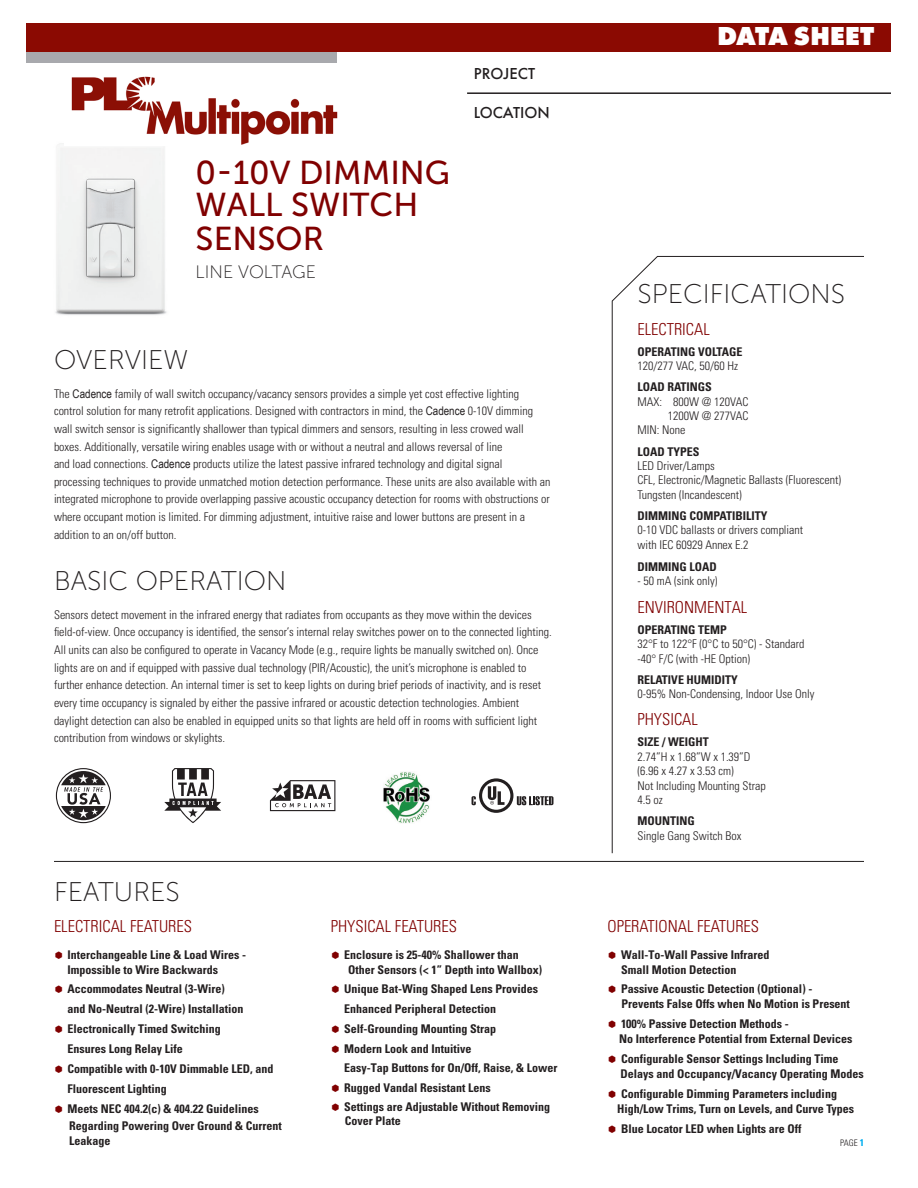
<style>
.page{position:relative;width:918px;height:1188px;background:#fff}
.page>*{position:absolute;margin:0;border:0;box-sizing:border-box;transform-origin:0 0}
.Item_-_Short{font:33px/33.2px "Museo Sans 500";color:#800000}
.Overview_Body_Text{font:27px "Museo Sans 100";color:#231f20}
.Spec_-_Description{font:27px "Museo Sans 100";color:#231f20}
.t1{font:800 27px "Futura PT";letter-spacing:-.01em;color:#fff}
.Item_-_Short-2{font:18px "Museo Sans 100";letter-spacing:-.005em;color:#231f20}
.Spec_-_Description-2{font:300 condensed 16.5px "Univers LT Std";color:#800000}
.t2{font:500 16.5px "Futura PT";color:#231f20}
.Overview_Body_Text-2{font:300 condensed 12px/17.7px "Univers LT Std";color:#231f20}
.Spec_-_Description-3{font:700 condensed 12px/19.8px "Univers LT Std";color:#231f20}
.Spec_-_Description-4{font:300 condensed 12px/14.4px "Univers LT Std";color:#231f20}
.t3{font:300 condensed 9px "Univers LT Std";color:#231f20}
.s1{font-family:"Arial Narrow";font-weight:400;font-stretch:normal}
.s2{font-weight:700}
.s3{font-weight:700;font-size:9.75px;color:#00aeef}
</style>
<div class="page">
<hr style="left:54px;top:861px;width:810px;height:1px;background:#231f20">
<svg style="left:56px;top:768px;width:55px;height:55px"></svg>
<svg style="left:472px;top:778px;width:81px;height:35px"></svg>
<img style="left:383px;top:772px;width:47px;height:51px">
<svg style="left:164px;top:768px;width:57px;height:55px"></svg>
<svg style="left:270px;top:780px;width:65px;height:31px"></svg>
<svg style="left:611px;top:256px;width:253px;height:598px"></svg>
<img style="left:55px;top:143px;width:112px;height:172px">
<hr style="left:467px;top:92px;width:424px;height:2px;background:#231f20">
<img style="left:64px;top:76px;width:274px;height:69px">
<div style="left:27px;top:46px;width:310px;height:16px;background:#a8a9ad"></div>
<div style="left:27px;top:23px;width:864px;height:29px;background:#8b0a02"></div>
<p class="Item_-_Short" style="left:196px;top:156px;width:256px">0-10V DIMMING<br>WALL SWITCH<br>SENSOR</p>
<p class="Item_-_Short-2" style="left:196px;top:263px;width:122px">LINE VOLTAGE</p>
<h3 class="t2" style="left:474px;top:64px;width:63px">PROJECT</h3>
<h3 class="t2" style="left:474px;top:103px;width:77px">LOCATION</h3>
<p class="Overview_Body_Text" style="left:54px;top:346px;width:136px">OVERVIEW</p>
<p class="Overview_Body_Text-2" style="left:54px;top:385px;width:498px">The <span class="s1">Cadence</span> family of wall switch occupancy/vacancy sensors provides a simple yet cost effective lighting control solution for many retrofit applications. Designed with contractors in mind, the <span class="s1">Cadence</span> 0-10V dimming wall switch sensor is significantly shallower than typical dimmers and sensors, resulting in less crowed wall boxes. Additionally, versatile wiring enables usage with or without a neutral and allows reversal of line<br>and load connections. <span class="s1">Cadence</span> products utilize the latest passive infrared technology and digital signal processing techniques to provide unmatched motion detection performance. These units are also available with an integrated microphone to provide overlapping passive acoustic occupancy detection for rooms with obstructions or where occupant motion is limited. For dimming adjustment, intuitive raise and lower buttons are present in a addition to an on/off button.</p>
<p class="Overview_Body_Text" style="left:54px;top:567px;width:234px">BASIC OPERATION</p>
<p class="Overview_Body_Text-2" style="left:54px;top:606px;width:499px">Sensors detect movement in the infrared energy that radiates from occupants as they move within the devices field-of-view. Once occupancy is identified, the sensor’s internal relay switches power on to the connected lighting.<br>All units can also be configured to operate in Vacancy Mode (e.g., require lights be manually switched on). Once lights are on and if equipped with passive dual technology (PIR/Acoustic), the unit’s microphone is enabled to further enhance detection. An internal timer is set to keep lights on during brief periods of inactivity, and is reset every time occupancy is signaled by either the passive infrared or acoustic detection technologies. Ambient daylight detection can also be enabled in equipped units so that lights are held off in rooms with sufficient light contribution from windows or skylights.</p>
<p class="Spec_-_Description" style="left:54px;top:877px;width:127px">FEATURES</p>
<p class="Spec_-_Description-2" style="left:54px;top:916px;width:140px">ELECTRICAL FEATURES</p>
<p class="Spec_-_Description-3" style="left:68px;top:947px;width:180px;line-height:15px">Interchangeable Line &amp; Load Wires -<br>Impossible to Wire Backwards</p>
<p class="Spec_-_Description-3" style="left:68px;top:979px;width:207px">Accommodates Neutral (3-Wire)<br>and No-Neutral (2-Wire) Installation<br>Electronically Timed Switching<br>Ensures Long Relay Life<br>Compatible with 0-10V Dimmable LED, and<br>Fluorescent Lighting<br>Meets NEC 404.2(c) &amp; 404.22 Guidelines</p>
<p class="Spec_-_Description-3" style="left:69px;top:1118px;width:214px;line-height:15px">Regarding Powering Over Ground &amp; Current<br>Leakage</p>
<p class="Spec_-_Description-2" style="left:331px;top:916px;width:128px">PHYSICAL FEATURES</p>
<p class="Spec_-_Description-3" style="left:348px;top:947px;width:195px;line-height:15px;text-indent:-4px">Enclosure is 25-40% Shallower than<br>Other Sensors (&lt; 1” Depth into Wallbox)</p>
<p class="Spec_-_Description-3" style="left:344px;top:979px;width:195px">Unique Bat-Wing Shaped Lens Provides<br>Enhanced Peripheral Detection<br>Self-Grounding Mounting Strap<br>Modern Look and Intuitive</p>
<p class="Spec_-_Description-3" style="left:344px;top:1057px;width:215px">Easy-Tap Buttons for On/Off, Raise, &amp; Lower<br>Rugged Vandal Resistant Lens<br>Settings are Adjustable Without Removing</p>
<p class="Spec_-_Description-3" style="left:345px;top:1111px;width:58px">Cover Plate</p>
<h2 class="t1" style="left:717px;top:19px;width:159px">DATA SHEET</h2>
<p class="Spec_-_Description" style="left:637px;top:280px;width:209px">SPECIFICATIONS</p>
<p class="Spec_-_Description-2" style="left:637px;top:319px;width:74px">ELECTRICAL</p>
<p class="Spec_-_Description-4" style="left:637px;top:344px;width:107px"><span class="s2">OPERATING VOLTAGE<br></span>120/277 VAC, 50/60 Hz</p>
<p class="Spec_-_Description-3" style="left:637px;top:377px;width:76px">LOAD RATINGS</p>
<p class="Spec_-_Description-4" style="left:637px;top:394px;width:112px">MAX: 800W @ 120VAC</p>
<p class="Spec_-_Description-4" style="left:668px;top:409px;width:82px">1200W @ 277VAC</p>
<p class="Spec_-_Description-4" style="left:637px;top:423px;width:49px">MIN: None</p>
<p class="Spec_-_Description-4" style="left:637px;top:444px;width:205px"><span class="s2">LOAD TYPES<br></span>LED Driver/Lamps<br>CFL, Electronic/Magnetic Ballasts (Fluorescent)<br>Tungsten (Incandescent)</p>
<p class="Spec_-_Description-4" style="left:637px;top:509px;width:167px"><span class="s2">DIMMING COMPATIBILITY<br></span>0-10 VDC ballasts or drivers compliant with IEC 60929 Annex E.2</p>
<p class="Spec_-_Description-3" style="left:637px;top:557px;width:81px">DIMMING LOAD</p>
<p class="Spec_-_Description-4" style="left:637px;top:574px;width:81px">- 50 mA (sink only)</p>
<p class="Spec_-_Description-2" style="left:637px;top:597px;width:111px">ENVIRONMENTAL</p>
<p class="Spec_-_Description-4" style="left:637px;top:622px;width:169px"><span class="s2">OPERATING TEMP<br></span>32°F to 122°F (0°C to 50°C) - Standard -40° F/C (with -HE Option)</p>
<p class="Spec_-_Description-4" style="left:637px;top:672px;width:179px"><span class="s2">RELATIVE HUMIDITY<br></span>0-95% Non-Condensing, Indoor Use Only</p>
<p class="Spec_-_Description-2" style="left:637px;top:710px;width:62px">PHYSICAL</p>
<p class="Spec_-_Description-4" style="left:637px;top:735px;width:130px"><span class="s2">SIZE / WEIGHT<br></span>2.74”H x 1.68”W x 1.39”D (6.96 x 4.27 x 3.53 cm)<br>Not Including Mounting Strap<br>4.5 oz</p>
<p class="Spec_-_Description-4" style="left:637px;top:814px;width:105px"><span class="s2">MOUNTING<br></span>Single Gang Switch Box</p>
<p class="Spec_-_Description-2" style="left:608px;top:916px;width:153px">OPERATIONAL FEATURES</p>
<p class="Spec_-_Description-3" style="left:621px;top:947px;width:150px;line-height:15px">Wall-To-Wall Passive Infrared<br>Small Motion Detection</p>
<p class="Spec_-_Description-3" style="left:621px;top:982px;width:230px;line-height:15px">Passive Acoustic Detection (Optional) -<br>Prevents False Offs when No Motion is Present</p>
<p class="Spec_-_Description-3" style="left:619px;top:1017px;width:235px;line-height:15px">100% Passive Detection Methods -<br>No Interference Potential from External Devices</p>
<p class="Spec_-_Description-3" style="left:621px;top:1051px;width:245px;line-height:15px">Configurable Sensor Settings Including Time<br>Delays and Occupancy/Vacancy Operating Modes</p>
<p class="Spec_-_Description-3" style="left:617px;top:1086px;width:238px;line-height:15px;text-indent:4px">Configurable Dimming Parameters including<br>High/Low Trims, Turn on Levels, and Curve Types</p>
<p class="Spec_-_Description-3" style="left:621px;top:1119px;width:182px">Blue Locator LED when Lights are Off</p>
<p class="t3" style="left:840px;top:1138px;width:25px">PAGE <span class="s3">1</span></p>
</div>
